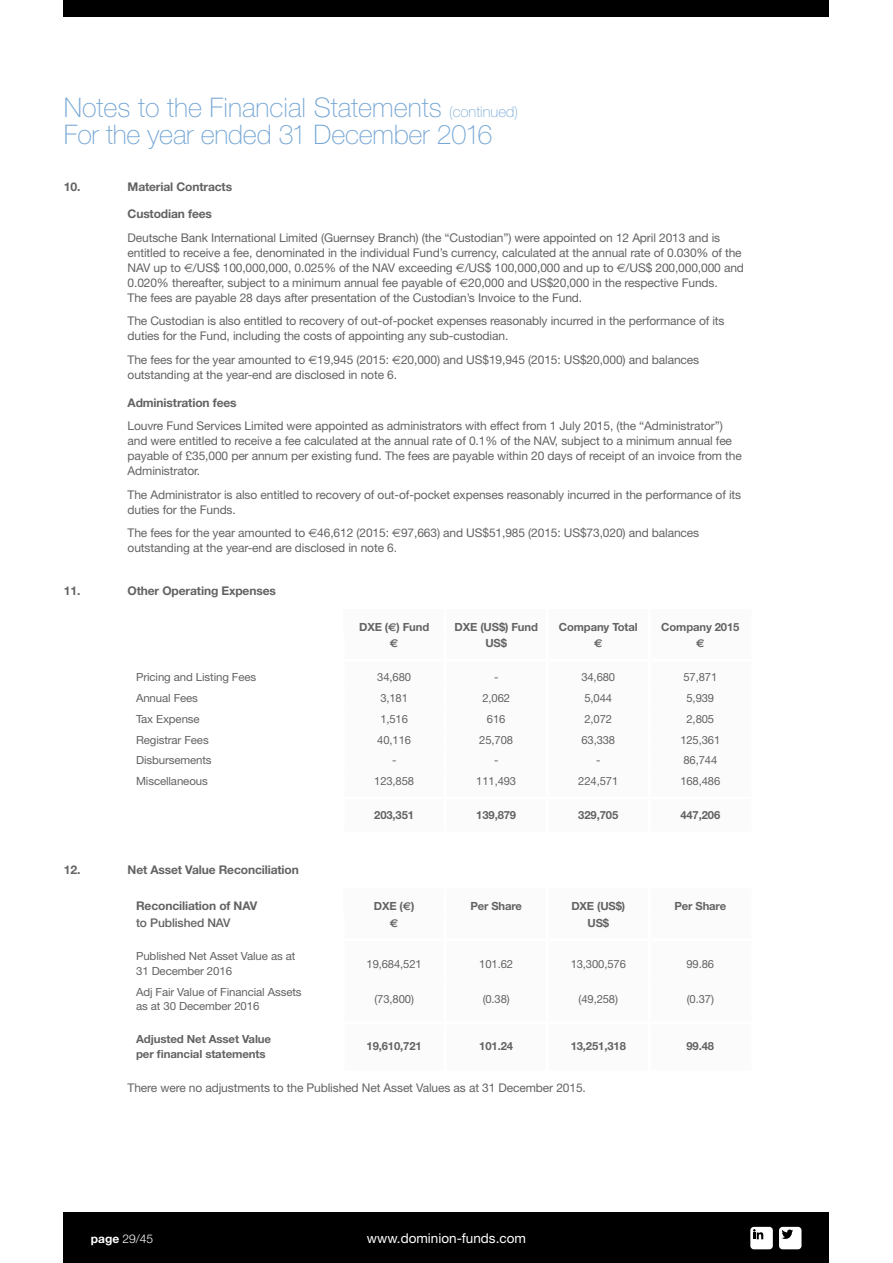
<style>
.page{position:relative;width:893px;height:1263px;background:#fff}
.page>*{position:absolute;margin:0;border:0;box-sizing:border-box;transform-origin:0 0}
.t1{font:100 27px/27px "Helvetica Neue";color:#75a6d4}
.t2{font:13.5px "Minion Pro";color:#fff}
.t3{font:13.5px "Helvetica Neue";color:#fff}
.t4{font:12px/15px "Helvetica Neue";letter-spacing:-.01em;color:#646363}
.t5{font:700 12px "Helvetica Neue";letter-spacing:-.01em;color:#646363}
.t6{font:500 12px "Helvetica Neue";letter-spacing:-.01em;color:#646363}
.t7{font:300 12px "Helvetica Neue";color:#fff}
.t8{font:11.25px/14.2px "Helvetica Neue";letter-spacing:-.01em;color:#646363}
.t9{font:700 11.25px/14.2px "Helvetica Neue";letter-spacing:-.01em;color:#646363}
.t10{font:700 11.25px "Euro Sans";color:#646363}
.s1{font-size:15px}
.s2{font-family:"Euro Sans"}
.s3{font-weight:700}
</style>
<div class="page">
<div style="left:64px;top:0;width:765px;height:17px;background:#000"></div>
<div style="left:64px;top:1212px;width:765px;height:51px;background:#000"></div>
<div style="left:779px;top:1227px;width:22px;height:22px;background:#fff;border-radius:4px"></div>
<svg style="left:782px;top:1229px;width:11px;height:10px"></svg>
<div style="left:750px;top:1227px;width:23px;height:22px;background:#fff;border-radius:4px"></div>
<svg style="left:753px;top:1229px;width:10px;height:10px"></svg>
<h1 class="t1" style="left:64px;top:94px;width:456px">Notes to the Financial Statements <span class="s1">(continued)<br></span>For the year ended 31 December 2016</h1>
<p class="t5" style="left:64px;top:179px;width:18px">10.</p>
<p class="t5" style="left:128px;top:179px;width:106px">Material Contracts</p>
<p class="t5" style="left:128px;top:207px;width:86px">Custodian fees</p>
<p class="t4" style="left:128px;top:230px;width:618px">Deutsche Bank International Limited (Guernsey Branch) (the “Custodian”) were appointed on 12 April 2013 and is entitled to receive a fee, denominated in the individual Fund’s currency, calculated at the annual rate of 0.030% of the NAV up to <span class="s2">€</span>/US$ 100,000,000, 0.025% of the NAV exceeding <span class="s2">€</span>/US$ 100,000,000 and up to <span class="s2">€</span>/US$ 200,000,000 and 0.020% thereafter, subject to a minimum annual fee payable of <span class="s2">€</span>20,000 and US$20,000 in the respective Funds.<br>The fees are payable 28 days after presentation of the Custodian’s Invoice to the Fund.</p>
<p class="t4" style="left:128px;top:313px;width:598px">The Custodian is also entitled to recovery of out-of-pocket expenses reasonably incurred in the performance of its duties for the Fund, including the costs of appointing any sub-custodian.</p>
<p class="t4" style="left:128px;top:352px;width:573px">The fees for the year amounted to <span class="s2">€</span>19,945 (2015: <span class="s2">€</span>20,000) and US$19,945 (2015: US$20,000) and balances outstanding at the year-end are disclosed in note 6.</p>
<p class="t5" style="left:128px;top:395px;width:111px">Administration fees</p>
<p class="t4" style="left:128px;top:418px;width:616px">Louvre Fund Services Limited were appointed as administrators with effect from 1 July 2015, (the “Administrator”) and were entitled to receive a fee calculated at the annual rate of 0.1% of the NAV, subject to a minimum annual fee payable of £35,000 per annum per existing fund. The fees are payable within 20 days of receipt of an invoice from the Administrator.</p>
<p class="t4" style="left:128px;top:487px;width:615px">The Administrator is also entitled to recovery of out-of-pocket expenses reasonably incurred in the performance of its duties for the Funds.</p>
<p class="t4" style="left:128px;top:525px;width:573px">The fees for the year amounted to <span class="s2">€</span>46,612 (2015: <span class="s2">€</span>97,663) and US$51,985 (2015: US$73,020) and balances outstanding at the year-end are disclosed in note 6.</p>
<p class="t5" style="left:64px;top:583px;width:18px">11.</p>
<p class="t5" style="left:128px;top:583px;width:150px">Other Operating Expenses</p>
<p class="t9" style="left:359px;top:619px;width:72px">DXE (<span class="s2">€</span>) Fund</p>
<p class="t9" style="left:455px;top:619px;width:85px">DXE (US$) Fund</p>
<p class="t9" style="left:559px;top:619px;width:80px">Company Total</p>
<p class="t9" style="left:661px;top:619px;width:80px">Company 2015</p>
<p class="t10" style="left:390px;top:637px;width:10px">€</p>
<p class="t9" style="left:485px;top:636px;width:23px">US$</p>
<p class="t10" style="left:594px;top:637px;width:10px">€</p>
<p class="t10" style="left:696px;top:637px;width:10px">€</p>
<p class="t8" style="left:136px;top:670px;width:122px">Pricing and Listing Fees</p>
<p class="t8" style="left:377px;top:670px;width:35px">34,680</p>
<p class="t8" style="left:494px;top:670px;width:6px">-</p>
<p class="t8" style="left:581px;top:670px;width:35px">34,680</p>
<p class="t8" style="left:683px;top:670px;width:35px">57,871</p>
<p class="t8" style="left:136px;top:691px;width:63px">Annual Fees</p>
<p class="t8" style="left:380px;top:691px;width:29px">3,181</p>
<p class="t8" style="left:482px;top:691px;width:29px">2,062</p>
<p class="t8" style="left:584px;top:691px;width:29px">5,044</p>
<p class="t8" style="left:686px;top:691px;width:29px">5,939</p>
<p class="t8" style="left:136px;top:711px;width:65px">Tax Expense</p>
<p class="t8" style="left:380px;top:711px;width:29px">1,516</p>
<p class="t8" style="left:487px;top:711px;width:20px">616</p>
<p class="t8" style="left:584px;top:711px;width:29px">2,072</p>
<p class="t8" style="left:686px;top:711px;width:29px">2,805</p>
<p class="t8" style="left:136px;top:732px;width:74px">Registrar Fees</p>
<p class="t8" style="left:377px;top:732px;width:35px">40,116</p>
<p class="t8" style="left:479px;top:732px;width:35px">25,708</p>
<p class="t8" style="left:581px;top:732px;width:35px">63,338</p>
<p class="t8" style="left:680px;top:732px;width:41px">125,361</p>
<p class="t8" style="left:136px;top:753px;width:77px">Disbursements</p>
<p class="t8" style="left:392px;top:753px;width:6px">-</p>
<p class="t8" style="left:494px;top:753px;width:6px">-</p>
<p class="t8" style="left:596px;top:753px;width:6px">-</p>
<p class="t8" style="left:683px;top:753px;width:35px">86,744</p>
<p class="t8" style="left:136px;top:774px;width:73px">Miscellaneous</p>
<p class="t8" style="left:374px;top:774px;width:41px">123,858</p>
<p class="t8" style="left:476px;top:774px;width:41px">111,493</p>
<p class="t8" style="left:578px;top:774px;width:41px">224,571</p>
<p class="t8" style="left:680px;top:774px;width:41px">168,486</p>
<p class="t9" style="left:374px;top:807px;width:41px">203,351</p>
<p class="t9" style="left:476px;top:807px;width:41px">139,879</p>
<p class="t9" style="left:578px;top:807px;width:41px">329,705</p>
<p class="t9" style="left:680px;top:807px;width:41px">447,206</p>
<p class="t5" style="left:64px;top:862px;width:18px">12.</p>
<p class="t5" style="left:128px;top:862px;width:173px">Net Asset Value Reconciliation</p>
<p class="t5" style="left:136px;top:898px;width:123px">Reconciliation of NAV</p>
<p class="t9" style="left:374px;top:898px;width:42px">DXE (<span class="s2">€</span>)</p>
<p class="t9" style="left:470px;top:898px;width:53px">Per Share</p>
<p class="t9" style="left:571px;top:898px;width:55px">DXE (US$)</p>
<p class="t9" style="left:674px;top:898px;width:53px">Per Share</p>
<p class="t6" style="left:136px;top:915px;width:96px">to Published NAV</p>
<p class="t10" style="left:390px;top:916px;width:10px">€</p>
<p class="t9" style="left:587px;top:915px;width:23px">US$</p>
<p class="t8" style="left:136px;top:949px;width:161px">Published Net Asset Value as at<br>31 December 2016</p>
<p class="t8" style="left:367px;top:956px;width:57px">19,684,521</p>
<p class="t8" style="left:479px;top:956px;width:35px">101.62</p>
<p class="t8" style="left:571px;top:956px;width:57px">13,300,576</p>
<p class="t8" style="left:686px;top:956px;width:29px">99.86</p>
<p class="t8" style="left:136px;top:984px;width:167px">Adj Fair Value of Financial Assets as at 30 December 2016</p>
<p class="t8" style="left:374px;top:991px;width:41px">(73,800)</p>
<p class="t8" style="left:483px;top:991px;width:29px">(0.38)</p>
<p class="t8" style="left:579px;top:991px;width:41px">(49,258)</p>
<p class="t8" style="left:687px;top:991px;width:29px">(0.37)</p>
<p class="t9" style="left:136px;top:1032px;width:137px">Adjusted Net Asset Value per financial statements</p>
<p class="t9" style="left:367px;top:1039px;width:57px">19,610,721</p>
<p class="t9" style="left:479px;top:1039px;width:35px">101.24</p>
<p class="t9" style="left:571px;top:1039px;width:57px">13,251,318</p>
<p class="t9" style="left:686px;top:1039px;width:29px">99.48</p>
<p class="t4" style="left:128px;top:1080px;width:460px">There were no adjustments to the Published Net Asset Values as at 31 December 2015.</p>
<p class="t7" style="left:91px;top:1231px;width:64px"><span class="s3">page</span> 29/45</p>
<p class="t3" style="left:367px;top:1230px;width:51px">www.do</p>
<p class="t3" style="left:441px;top:1230px;width:9px">o</p>
<p class="t3" style="left:496px;top:1230px;width:32px">.com</p>
<p class="t2" style="left:374px;top:1229px;width:147px">www.dominion-funds.com</p>
</div>
